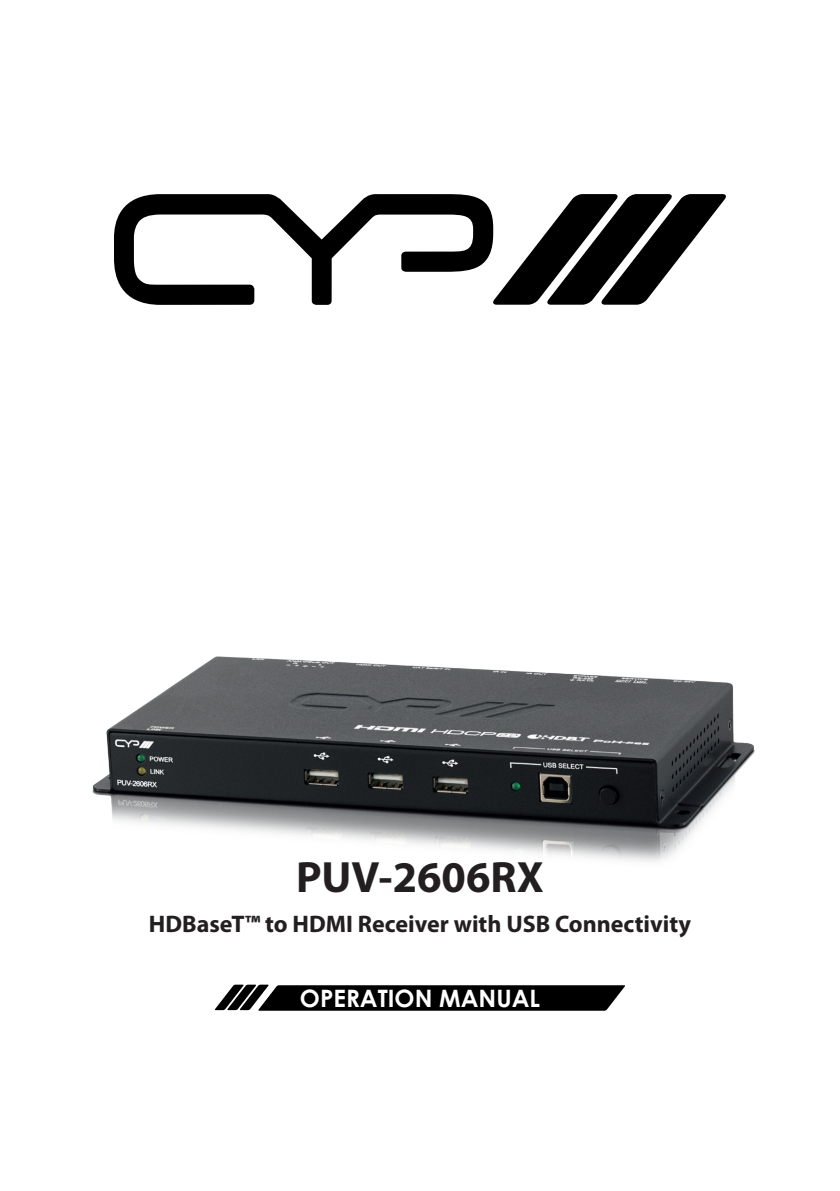
<style>
.page{position:relative;width:840px;height:1191px;background:#fff}
.page>*{position:absolute;margin:0;border:0;box-sizing:border-box;transform-origin:0 0}
.t1{font:700 44px "Myriad Pro";color:#231f20}
.t2{font:700 24px "Myriad Pro";color:#231f20}
.t3{font:700 24px "Century Gothic";color:#fff}
</style>
<div class="page">
<svg style="left:114px;top:194px;width:378px;height:111px"></svg>
<svg style="left:492px;top:194px;width:233px;height:111px"></svg>
<svg style="left:215px;top:984px;width:409px;height:26px;background:#1d1d1d"></svg>
<img style="left:92px;top:656px;width:663px;height:206px">
<h1 class="t1" style="left:296px;top:848px;width:249px">PUV-2606RX</h1>
<p class="t2" style="left:149px;top:908px;width:543px">HDBaseT™ to HDMI Receiver with USB Connectivity</p>
<p class="t3" style="left:300px;top:980px;width:241px">OPERATION MANUAL</p>
</div>
